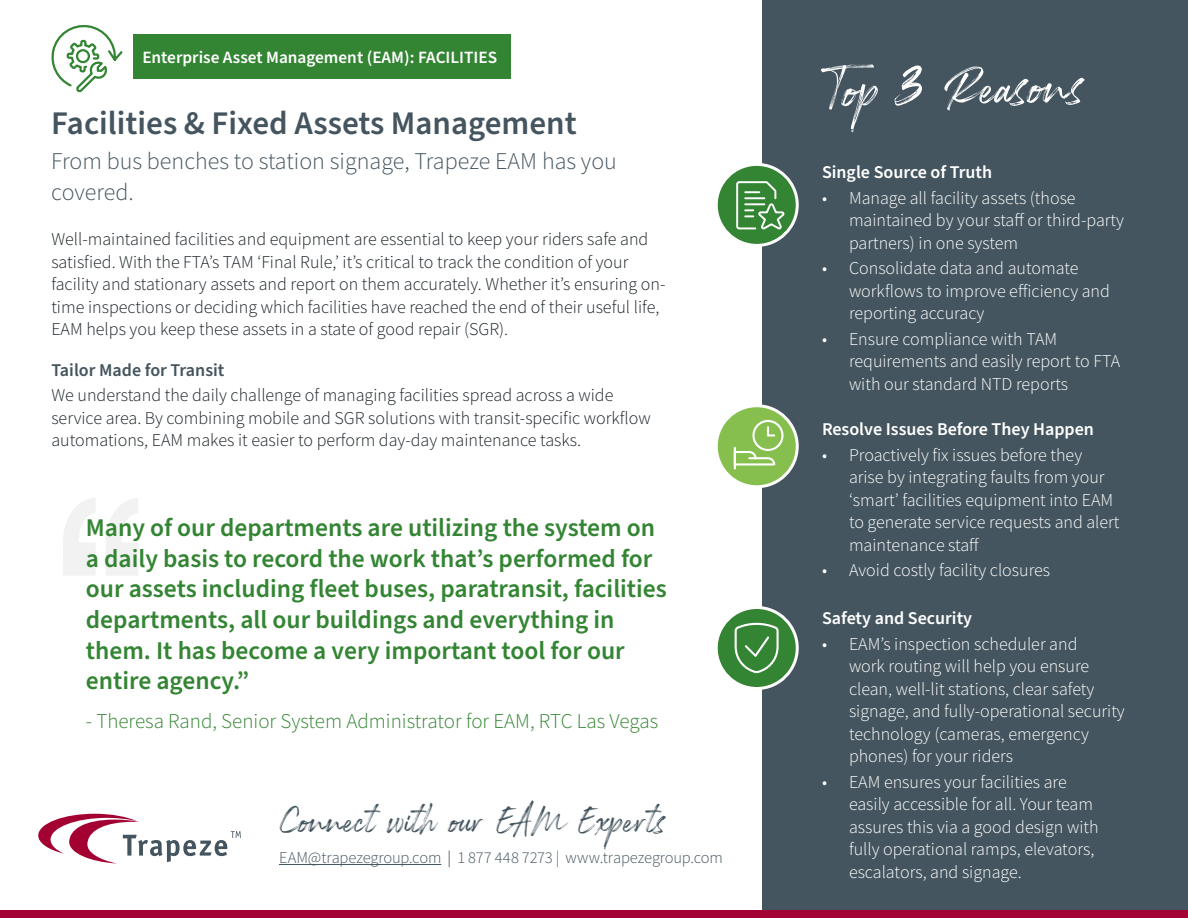
<style>
.page{position:relative;width:1188px;height:918px;background:#fff}
.page>*{position:absolute;margin:0;border:0;box-sizing:border-box;transform-origin:0 0}
.t1{font:58.5px "Rockness";color:#fff}
.t2{font:39px "Rockness";color:#44555f}
.t3{font:600 33px "Source Sans Pro";color:#45555f}
.t4{font:600 25.5px/30.6px "Source Sans Pro";color:#338533}
.t5{font:300 24px/31.5px "Source Sans Pro";color:#45555f}
.t6{font:300 21px "Source Sans Pro";color:#338533}
.t7{font:300 18px/22.5px "Source Sans Pro";color:#fff}
.t8{font:300 18px/22.5px "Source Sans Pro";color:#1a2227}
.t9{font:600 18px "Source Sans Pro";color:#fff}
.t10{font:600 18px "Source Sans Pro";color:#45555f}
.t11{font:600 17.25px "Source Sans Pro";color:#fff}
.t12{font:300 16.5px "Source Sans Pro";letter-spacing:-.01em;color:#45555f}
.s1{color:#44555f}
.s2{color:#231f20}
</style>
<div class="page">
<svg style="left:63px;top:498px;width:32px;height:77px"></svg>
<svg style="left:106px;top:498px;width:32px;height:77px"></svg>
<div style="left:762px;top:0;width:426px;height:918px;background:#45555f"></div>
<div style="left:134px;top:34px;width:377px;height:46px;background:#338533"></div>
<div style="left:0;top:910px;width:1188px;height:8px;background:#a20234"></div>
<div style="left:716px;top:406px;width:81px;height:81px;background:#86bf4e;border-radius:50%"></div>
<div style="left:715px;top:404px;width:84px;height:84px;border:3px solid #fff;border-radius:50%"></div>
<div style="left:716px;top:608px;width:81px;height:80px;background:#338533;border-radius:50%"></div>
<div style="left:715px;top:606px;width:84px;height:84px;border:3px solid #fff;border-radius:50%"></div>
<div style="left:716px;top:164px;width:81px;height:81px;background:#338533;border-radius:50%"></div>
<div style="left:715px;top:163px;width:84px;height:84px;border:3px solid #fff;border-radius:50%"></div>
<hr style="left:279px;top:864px;width:162px;height:1px;background:#44555f">
<svg style="left:38px;top:814px;width:203px;height:50px"></svg>
<svg style="left:51px;top:25px;width:72px;height:68px"></svg>
<svg style="left:733px;top:419px;width:52px;height:51px"></svg>
<svg style="left:734px;top:622px;width:45px;height:52px"></svg>
<svg style="left:736px;top:181px;width:49px;height:49px"></svg>
<p class="t11" style="left:142px;top:46px;width:356px">Enterprise Asset Management (EAM): FACILITIES</p>
<p class="t3" style="left:51px;top:101px;width:527px">Facilities &amp; Fixed Assets Management</p>
<p class="t5" style="left:51px;top:145px;width:567px">From bus benches to station signage, Trapeze EAM has you covered.</p>
<p class="t8" style="left:51px;top:228px;width:616px">Well-maintained facilities and equipment are essential to keep your riders safe and satisfied. With the FTA’s TAM ‘Final Rule,’ it’s critical to track the condition of your facility and stationary assets and report on them accurately. Whether it’s ensuring on&shy;time inspections or deciding which facilities have reached the end of their useful life, EAM helps you keep these assets in a state of good repair (SGR).</p>
<p class="t10" style="left:51px;top:358px;width:175px">Tailor Made for Transit</p>
<p class="t8" style="left:51px;top:384px;width:601px">We understand the daily challenge of managing facilities spread across a wide service area. By combining mobile and SGR solutions with transit-specific workflow automations, EAM makes it easier to perform day-day maintenance tasks.</p>
<p class="t4" style="left:86px;top:513px;width:583px">Many of our departments are utilizing the system on a daily basis to record the work that’s performed for our assets including fleet buses, paratransit, facilities departments, all our buildings and everything in them. It has become a very important tool for our entire agency.”</p>
<p class="t6" style="left:86px;top:708px;width:574px">- Theresa Rand, Senior System Administrator for EAM, RTC Las Vegas</p>
<p class="t2" style="left:279px;top:795px;width:388px">Connect with our EAM Experts</p>
<p class="t12" style="left:279px;top:847px;width:445px"><span class="s1">EAM@trapezegroup.com</span> <span class="s2">|</span> 1 877 448 7273 | www.trapezegroup.com</p>
<p class="t1" style="left:819px;top:51px;width:266px;rotate:-1deg">Top 3 Reasons</p>
<p class="t9" style="left:822px;top:160px;width:172px">Single Source of Truth</p>
<p class="t7" style="left:849px;top:187px;width:277px;text-indent:-27px">• Manage all facility assets (those maintained by your staff or third-party partners) in one system</p>
<p class="t7" style="left:849px;top:257px;width:263px;text-indent:-27px">• Consolidate data and automate workflows to improve efficiency and reporting accuracy</p>
<p class="t7" style="left:849px;top:328px;width:273px;text-indent:-27px">• Ensure compliance with TAM requirements and easily report to FTA with our standard NTD reports</p>
<p class="t9" style="left:822px;top:417px;width:274px">Resolve Issues Before They Happen</p>
<p class="t7" style="left:849px;top:444px;width:272px;text-indent:-27px">• Proactively fix issues before they arise by integrating faults from your ‘smart’ facilities equipment into EAM to generate service requests and alert maintenance staff</p>
<p class="t7" style="left:822px;top:559px;width:230px">• Avoid costly facility closures</p>
<p class="t9" style="left:822px;top:606px;width:152px">Safety and Security</p>
<p class="t7" style="left:849px;top:633px;width:277px;text-indent:-27px">• EAM’s inspection scheduler and<br>work routing will help you ensure clean, well-lit stations, clear safety signage, and fully-operational security technology (cameras, emergency phones) for your riders</p>
<p class="t7" style="left:849px;top:771px;width:251px;text-indent:-27px">• EAM ensures your facilities are easily accessible for all. Your team assures this via a good design with fully operational ramps, elevators, escalators, and signage.</p>
</div>
